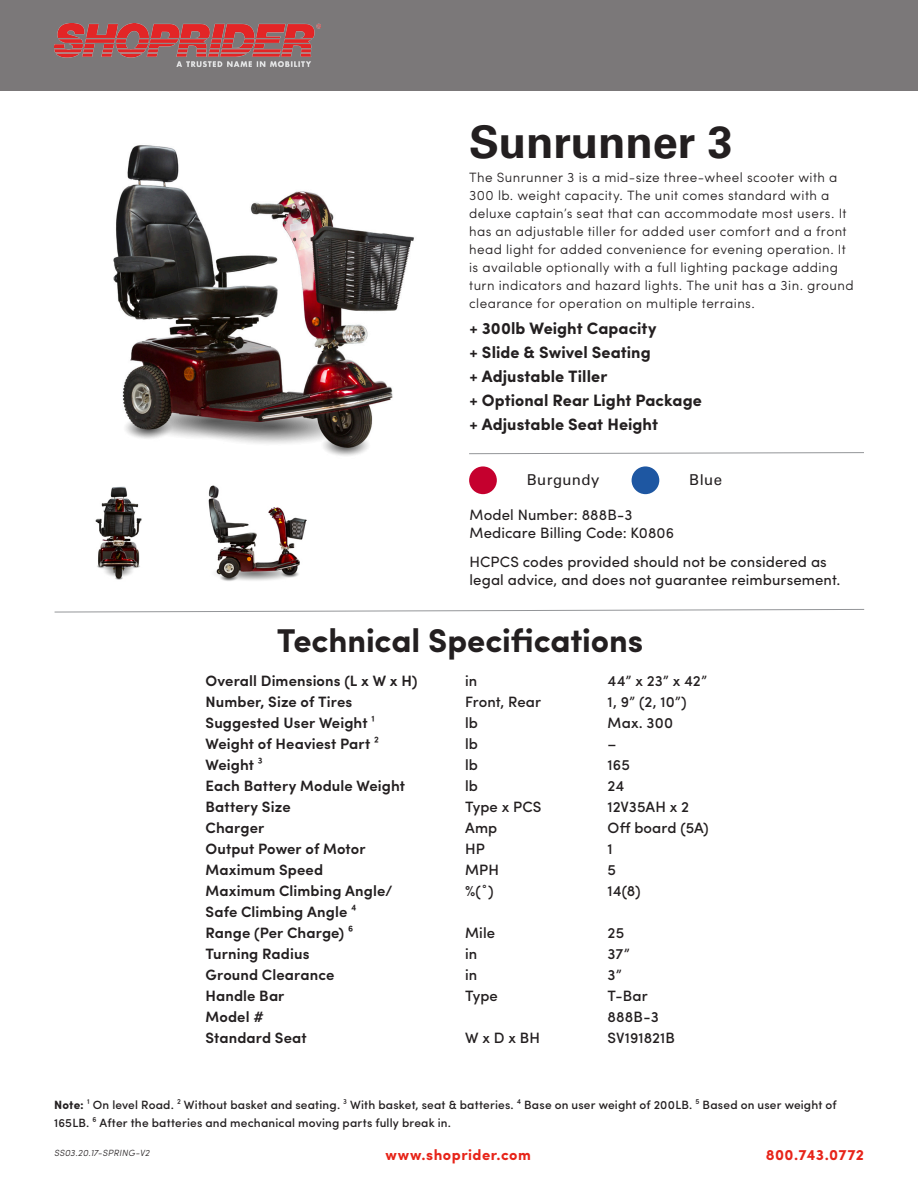
<style>
.page{position:relative;width:918px;height:1188px;background:#fff}
.page>*{position:absolute;margin:0;border:0;box-sizing:border-box;transform-origin:0 0}
.Unit_H1{font:700 45px "Univers LT Std";letter-spacing:-.005em;color:#231f20}
.t1{font:700 33px "Sofia Pro";letter-spacing:-.005em;color:#231f20}
.key_points{font:700 16.5px "Sofia Pro";color:#231f20}
.tech_specs{font:600 15px "Sofia Pro";letter-spacing:.005em;color:#231f20}
.tech_copy{font:500 15px "Sofia Pro";letter-spacing:.005em;color:#231f20}
.t2{font:15px/18px "Sofia Pro";letter-spacing:.005em;color:#231f20}
.t3{font:700 15px "Sofia Pro";letter-spacing:.03em;color:#e72419}
.unit_colors{font:15px "Univers LT Std";letter-spacing:.025em;color:#231f20}
.t4{font:300 13.5px/18px "Sofia Pro";letter-spacing:.03em;color:#231f20}
.t5{font:500 12px/18px "Sofia Pro";letter-spacing:.015em;color:#231f20}
.t6{font:italic 300 9px "Sofia Pro";letter-spacing:.025em;color:#231f20}
.s1{font-weight:700}
</style>
<div class="page">
<div style="left:0;top:0;width:918px;height:91px;background:#7b7879"></div>
<img style="left:54px;top:24px;width:267px;height:43px">
<svg style="left:469px;top:452px;width:395px;height:2px"></svg>
<svg style="left:54px;top:609px;width:811px;height:4px"></svg>
<img style="left:113px;top:145px;width:301px;height:311px">
<img style="left:95px;top:486px;width:47px;height:94px">
<img style="left:208px;top:485px;width:99px;height:96px">
<div style="left:469px;top:466px;width:28px;height:28px;background:#c5002e;border-radius:50%"></div>
<div style="left:632px;top:466px;width:27px;height:28px;background:#1e57a2;border-radius:50%"></div>
<p class="Unit_H1" style="left:469px;top:116px;width:265px">Sunrunner 3</p>
<p class="t4" style="left:469px;top:168px;width:386px">The Sunrunner 3 is a mid-size three-wheel scooter with a 300 lb. weight capacity. The unit comes standard with a deluxe captain’s seat that can accommodate most users. It has an adjustable tiller for added user comfort and a front head light for added convenience for evening operation. It is available optionally with a full lighting package adding turn indicators and hazard lights. The unit has a 3in. ground clearance for operation on multiple terrains.</p>
<p class="key_points" style="left:469px;top:315px;width:189px">+ 300lb Weight Capacity</p>
<p class="key_points" style="left:469px;top:339px;width:183px">+ Slide &amp; Swivel Seating</p>
<p class="key_points" style="left:469px;top:363px;width:139px">+ Adjustable Tiller</p>
<p class="key_points" style="left:469px;top:387px;width:234px">+ Optional Rear Light Package</p>
<p class="key_points" style="left:469px;top:411px;width:190px">+ Adjustable Seat Height</p>
<p class="unit_colors" style="left:527px;top:471px;width:74px">Burgundy</p>
<p class="unit_colors" style="left:689px;top:471px;width:34px">Blue</p>
<p class="t2" style="left:469px;top:505px;width:165px">Model Number: 888B-3</p>
<p class="t2" style="left:469px;top:523px;width:206px">Medicare Billing Code: K0806</p>
<p class="t2" style="left:469px;top:552px;width:373px">HCPCS codes provided should not be considered as legal advice, and does not guarantee reimbursement.</p>
<p class="t1" style="left:277px;top:615px;width:368px">Technical Specifications</p>
<p class="tech_specs" style="left:206px;top:670px;width:213px">Overall Dimensions (L x W x H)</p>
<p class="tech_specs" style="left:206px;top:691px;width:148px">Number, Size of Tires</p>
<p class="tech_specs" style="left:206px;top:712px;width:171px">Suggested User Weight ¹</p>
<p class="tech_specs" style="left:206px;top:733px;width:175px">Weight of Heaviest Part ²</p>
<p class="tech_specs" style="left:206px;top:754px;width:59px">Weight ³</p>
<p class="tech_specs" style="left:206px;top:775px;width:201px">Each Battery Module Weight</p>
<p class="tech_specs" style="left:206px;top:796px;width:87px">Battery Size</p>
<p class="tech_specs" style="left:206px;top:817px;width:60px">Charger</p>
<p class="tech_specs" style="left:206px;top:838px;width:162px">Output Power of Motor</p>
<p class="tech_specs" style="left:206px;top:859px;width:119px">Maximum Speed</p>
<p class="tech_specs" style="left:206px;top:880px;width:189px">Maximum Climbing Angle/</p>
<p class="tech_specs" style="left:206px;top:901px;width:152px">Safe Climbing Angle ⁴</p>
<p class="tech_specs" style="left:206px;top:922px;width:149px">Range (Per Charge) ⁶</p>
<p class="tech_specs" style="left:206px;top:943px;width:105px">Turning Radius</p>
<p class="tech_specs" style="left:206px;top:964px;width:130px">Ground Clearance</p>
<p class="tech_specs" style="left:206px;top:985px;width:80px">Handle Bar</p>
<p class="tech_specs" style="left:206px;top:1006px;width:60px">Model #</p>
<p class="tech_specs" style="left:206px;top:1027px;width:103px">Standard Seat</p>
<p class="tech_copy" style="left:465px;top:670px;width:14px">in</p>
<p class="tech_copy" style="left:465px;top:691px;width:77px">Front, Rear</p>
<p class="tech_copy" style="left:465px;top:712px;width:14px">lb</p>
<p class="tech_copy" style="left:465px;top:733px;width:14px">lb</p>
<p class="tech_copy" style="left:465px;top:754px;width:14px">lb</p>
<p class="tech_copy" style="left:465px;top:775px;width:14px">lb</p>
<p class="tech_copy" style="left:465px;top:796px;width:78px">Type x PCS</p>
<p class="tech_copy" style="left:465px;top:817px;width:34px">Amp</p>
<p class="tech_copy" style="left:465px;top:838px;width:21px">HP</p>
<p class="tech_copy" style="left:465px;top:859px;width:35px">MPH</p>
<p class="tech_copy" style="left:465px;top:880px;width:30px">%(˚)</p>
<p class="tech_copy" style="left:465px;top:922px;width:32px">Mile</p>
<p class="tech_copy" style="left:465px;top:943px;width:14px">in</p>
<p class="tech_copy" style="left:465px;top:964px;width:14px">in</p>
<p class="tech_copy" style="left:465px;top:985px;width:34px">Type</p>
<p class="tech_copy" style="left:465px;top:1027px;width:76px">W x D x BH</p>
<p class="tech_copy" style="left:608px;top:670px;width:101px">44” x 23” x 42”</p>
<p class="tech_copy" style="left:608px;top:691px;width:81px">1, 9” (2, 10”)</p>
<p class="tech_copy" style="left:608px;top:712px;width:67px">Max. 300</p>
<p class="tech_copy" style="left:608px;top:733px;width:11px">–</p>
<p class="tech_copy" style="left:608px;top:754px;width:24px">165</p>
<p class="tech_copy" style="left:608px;top:775px;width:18px">24</p>
<p class="tech_copy" style="left:608px;top:796px;width:83px">12V35AH x 2</p>
<p class="tech_copy" style="left:608px;top:817px;width:103px">Off board (5A)</p>
<p class="tech_copy" style="left:608px;top:838px;width:7px">1</p>
<p class="tech_copy" style="left:608px;top:859px;width:10px">5</p>
<p class="tech_copy" style="left:608px;top:880px;width:34px">14(8)</p>
<p class="tech_copy" style="left:608px;top:922px;width:18px">25</p>
<p class="tech_copy" style="left:608px;top:943px;width:24px">37”</p>
<p class="tech_copy" style="left:608px;top:964px;width:16px">3”</p>
<p class="tech_copy" style="left:608px;top:985px;width:42px">T-Bar</p>
<p class="tech_copy" style="left:608px;top:1006px;width:53px">888B-3</p>
<p class="tech_copy" style="left:608px;top:1027px;width:69px">SV191821B</p>
<p class="t5" style="left:54px;top:1095px;width:784px"><span class="s1">Note:</span> ¹ On level Road. ² Without basket and seating. ³ With basket, seat &amp; batteries. ⁴ Base on user weight of 200LB. ⁵ Based on user weight of<br>165LB. ⁶ After the batteries and mechanical moving parts fully break in.</p>
<p class="t6" style="left:54px;top:1146px;width:97px">SS03.20.17-SPRING-V2</p>
<p class="t3" style="left:386px;top:1144px;width:147px">www.shoprider.com</p>
<p class="t3" style="left:766px;top:1144px;width:100px">800.743.0772</p>
</div>
